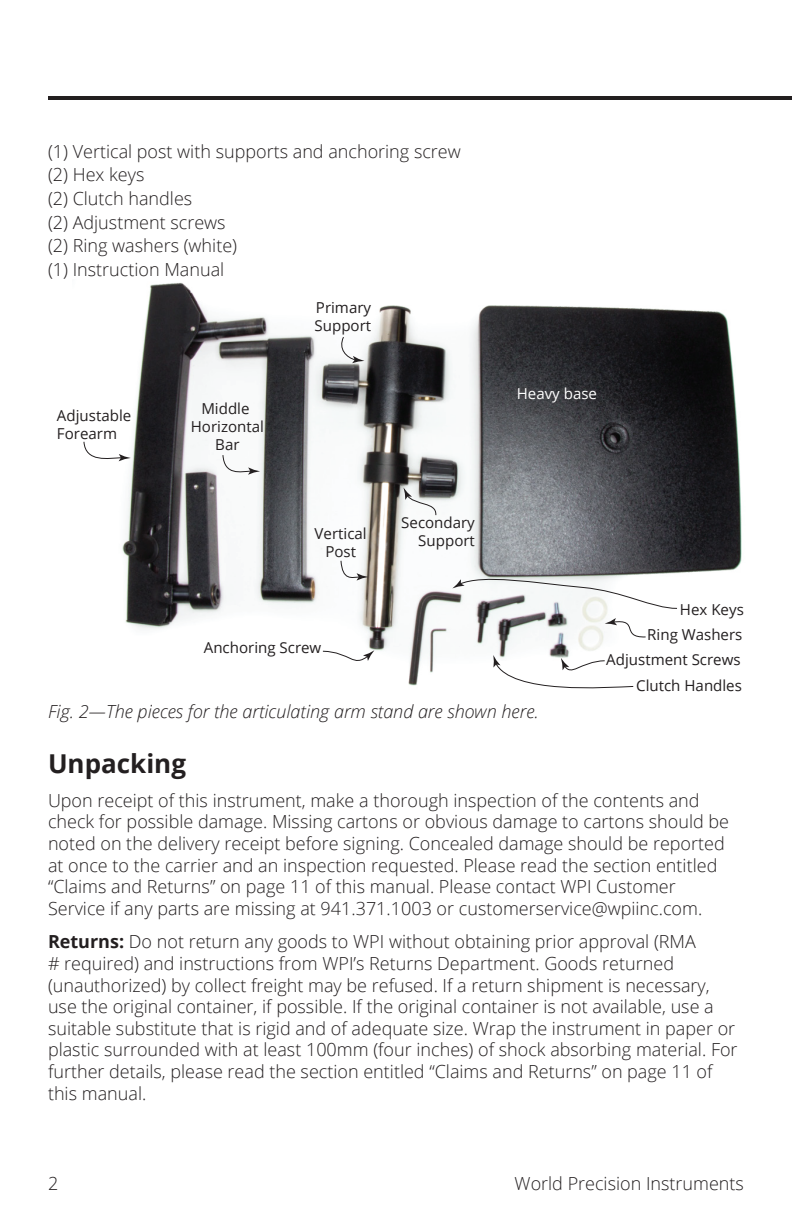
<style>
.page{position:relative;width:792px;height:1224px;background:#fff}
.page>*{position:absolute;margin:0;border:0;box-sizing:border-box;transform-origin:0 0}
.Heading_2{font:700 26px "Open Sans";color:#231f20}
.Body_Text{font:300 18px/21.6px "Open Sans";color:#231f20}
.t1{font:italic 300 18px "Open Sans";color:#231f20}
.t2{font:15px/18px "Open Sans";color:#231f20}
.t3{font:15px "Open Sans";color:#fff}
.s1{font-weight:700}
</style>
<div class="page">
<hr style="left:48px;top:96px;width:744px;height:4px;background:#231f20">
<img style="left:122px;top:282px;width:620px;height:404px">
<svg style="left:452px;top:574px;width:226px;height:35px"></svg>
<svg style="left:605px;top:618px;width:41px;height:20px"></svg>
<svg style="left:222px;top:454px;width:38px;height:22px"></svg>
<svg style="left:340px;top:560px;width:29px;height:21px"></svg>
<svg style="left:403px;top:488px;width:34px;height:28px"></svg>
<svg style="left:338px;top:336px;width:26px;height:27px"></svg>
<svg style="left:83px;top:441px;width:48px;height:22px"></svg>
<svg style="left:493px;top:655px;width:141px;height:34px"></svg>
<svg style="left:322px;top:650px;width:52px;height:18px"></svg>
<p class="Body_Text" style="left:48px;top:140px;width:414px">(1) Vertical post with supports and anchoring screw</p>
<p class="Body_Text" style="left:48px;top:164px;width:98px">(2) Hex keys</p>
<p class="Body_Text" style="left:48px;top:187px;width:146px">(2) Clutch handles</p>
<p class="Body_Text" style="left:48px;top:211px;width:179px">(2) Adjustment screws</p>
<p class="Body_Text" style="left:48px;top:234px;width:191px">(2) Ring washers (white)</p>
<p class="Body_Text" style="left:48px;top:258px;width:178px">(1) Instruction Manual</p>
<p class="t2" style="left:57px;top:406px;width:76px">Adjustable<br>Forearm</p>
<p class="t2" style="left:191px;top:399px;width:75px;text-align:center">Middle<br>Horizontal<br>Bar</p>
<p class="t2" style="left:315px;top:298px;width:58px">Primary<br>Support</p>
<p class="t2" style="left:315px;top:524px;width:54px;text-align:center">Vertical<br>Post</p>
<p class="t2" style="left:401px;top:514px;width:75px;text-align:right">Secondary<br>Support</p>
<p class="t2" style="left:204px;top:638px;width:119px">Anchoring Screw</p>
<p class="t3" style="left:517px;top:383px;width:82px">Heavy base</p>
<p class="t2" style="left:680px;top:600px;width:65px">Hex Keys</p>
<p class="t2" style="left:647px;top:625px;width:97px">Ring Washers</p>
<p class="t2" style="left:606px;top:651px;width:136px">Adjustment Screws</p>
<p class="t2" style="left:636px;top:676px;width:107px">Clutch Handles</p>
<p class="t1" style="left:48px;top:699px;width:492px">Fig. 2—The pieces for the articulating arm stand are shown here.</p>
<p class="Heading_2" style="left:48px;top:745px;width:140px">Unpacking</p>
<p class="Body_Text" style="left:48px;top:789px;width:683px">Upon receipt of this instrument, make a thorough inspection of the contents and check for possible damage. Missing cartons or obvious damage to cartons should be noted on the delivery receipt before signing. Concealed damage should be reported at once to the carrier and an inspection requested. Please read the section entitled “Claims and Returns” on page 11 of this manual. Please contact WPI Customer Service if any parts are missing at 941.371.1003 or customerservice@wpiinc.com.</p>
<p class="Body_Text" style="left:48px;top:931px;width:691px"><span class="s1">Returns:</span> Do not return any goods to WPI without obtaining prior approval (RMA<br># required) and instructions from WPI’s Returns Department. Goods returned (unauthorized) by collect freight may be refused. If a return shipment is necessary, use the original container, if possible. If the original container is not available, use a suitable substitute that is rigid and of adequate size. Wrap the instrument in paper or plastic surrounded with at least 100mm (four inches) of shock absorbing material. For further details, please read the section entitled “Claims and Returns” on page 11 of this manual.</p>
<p class="Body_Text" style="left:48px;top:1172px;width:12px">2</p>
<p class="Body_Text" style="left:515px;top:1172px;width:231px">World Precision Instruments</p>
</div>
